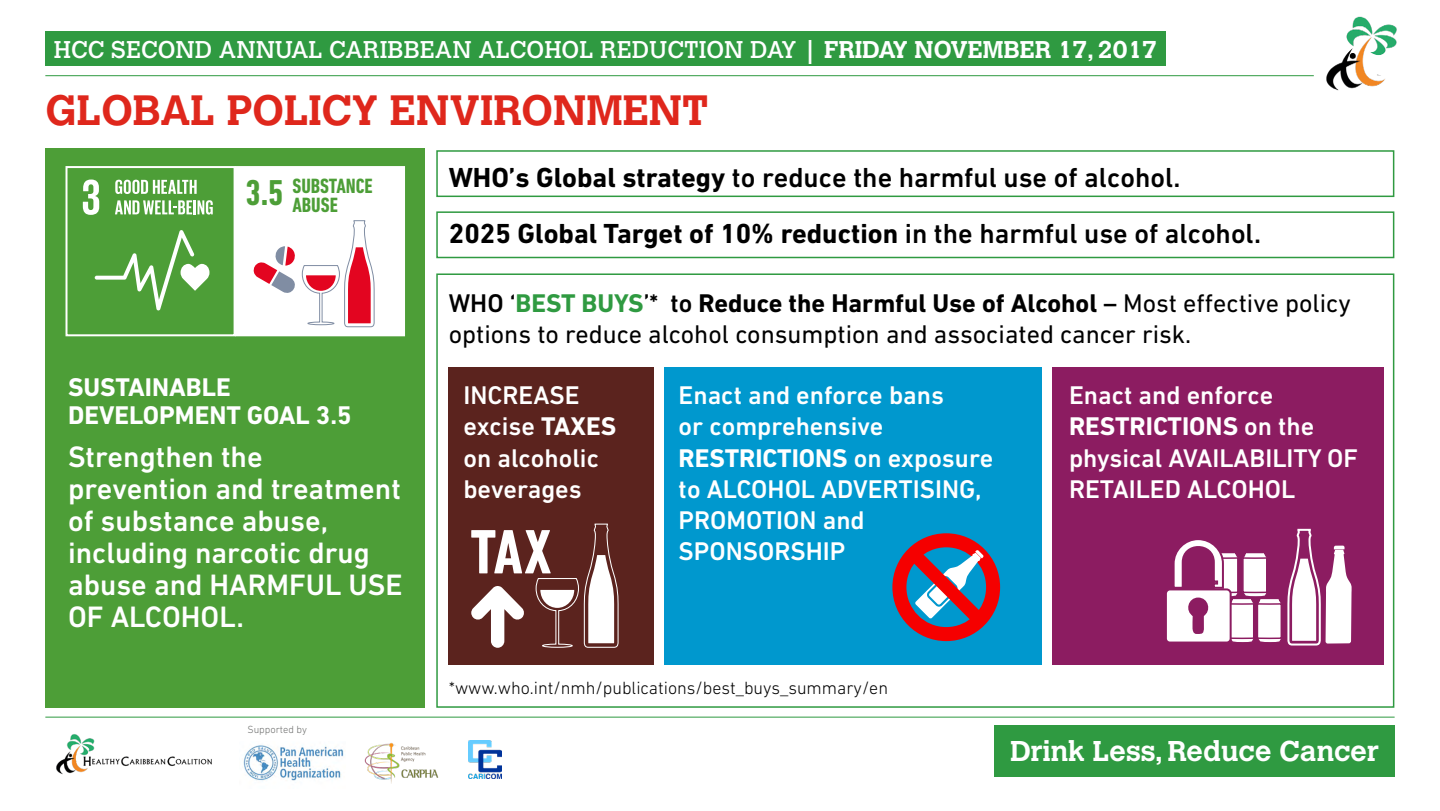
<style>
.page{position:relative;width:1440px;height:811px;background:#fff}
.page>*{position:absolute;margin:0;border:0;box-sizing:border-box;transform-origin:0 0}
.t1{font:700 42px "Calvert MT Std";color:#df271c}
.t2{font:500 30px/32px "DIN Next LT Pro";color:#fff}
.t3{font:700 28.4px "Calvert MT Std";color:#fff}
.t4{font:500 28px/56.2px "DIN Next LT Pro";color:#000}
.t5{font:500 26px/31.2px "DIN Next LT Pro";color:#fff}
.t6{font:26px/31.2px "DIN Next LT Pro";color:#000}
.t7{font:700 26px/28px "DIN Next LT Pro";color:#fff}
.t8{font:24px "Calvert MT Std";color:#fff}
.t9{font:700 condensed 21px/18.2px "DIN Next LT Pro";color:#4d9e37;text-align:center}
.t10{font:300 18px "DIN Next LT Pro";color:#000}
.t11{font:300 10.4px "DIN Next LT Pro";color:#717271}
.s1{font-weight:700}
.s2{font-size:36.6px}
.s3{font-weight:500}
.s4{font-weight:700;color:#2f9a41}
</style>
<div class="page">
<div style="left:45px;top:31px;width:1121px;height:35px;background:#2f9a41"></div>
<div style="left:994px;top:724px;width:401px;height:52px;background:#2f9a41"></div>
<img style="left:243px;top:745px;width:101px;height:36px">
<img style="left:364px;top:743px;width:75px;height:40px">
<img style="left:469px;top:740px;width:33px;height:38px">
<hr style="left:45px;top:716px;width:1350px;height:1px;background:#2f9a41">
<hr style="left:45px;top:75px;width:1269px;height:1px;background:#2f9a41">
<img style="left:56px;top:734px;width:156px;height:41px">
<img style="left:1326px;top:16px;width:71px;height:75px">
<svg style="left:1371px;top:54px;width:26px;height:23px"></svg>
<div style="left:45px;top:147px;width:380px;height:560px;background:#4d9e37"></div>
<div style="left:449px;top:367px;width:205px;height:298px;background:#5b231e"></div>
<div style="left:436px;top:273px;width:958px;height:434px;border:2px solid #2f9a41"></div>
<div style="left:436px;top:150px;width:958px;height:47px;border:2px solid #2f9a41"></div>
<div style="left:436px;top:211px;width:958px;height:47px;border:2px solid #2f9a41"></div>
<div style="left:1052px;top:367px;width:332px;height:298px;background:#8c1c61"></div>
<div style="left:665px;top:367px;width:377px;height:298px;background:#0098ce"></div>
<div style="left:66px;top:166px;width:170px;height:170px;background:#4d9e37;border:2px solid #fff"></div>
<svg style="left:83px;top:179px;width:16px;height:36px"></svg>
<svg style="left:95px;top:230px;width:115px;height:80px"></svg>
<svg style="left:115px;top:179px;width:82px;height:15px"></svg>
<svg style="left:115px;top:200px;width:98px;height:14px"></svg>
<div style="left:235px;top:166px;width:170px;height:170px;background:#fff"></div>
<svg style="left:253px;top:220px;width:122px;height:107px"></svg>
<svg style="left:471px;top:523px;width:148px;height:125px"></svg>
<svg style="left:892px;top:533px;width:108px;height:107px"></svg>
<svg style="left:1166px;top:528px;width:186px;height:118px"></svg>
<p class="t8" style="left:54px;top:35px;width:1105px">HCC SECOND ANNUAL CARIBBEAN ALCOHOL REDUCTION DAY <span class="s1">| FRIDAY NOVEMBER 17, 2017</span></p>
<h1 class="t1" style="left:45px;top:84px;width:665px">GLOBAL POLICY ENVIRONMENT</h1>
<p class="t9" style="left:246px;top:177px;width:129px"><span class="s2">3.5</span> SUBSTANCE<br>ABUSE</p>
<p class="t7" style="left:68px;top:372px;width:285px">SUSTAINABLE<br>DEVELOPMENT GOAL 3.5</p>
<p class="t2" style="left:68px;top:440px;width:336px">Strengthen the prevention and treatment of substance abuse, including narcotic drug abuse and HARMFUL USE<br>OF ALCOHOL.</p>
<p class="t11" style="left:247px;top:723px;width:61px">Supported by</p>
<p class="t4" style="left:449px;top:149px;width:814px"><span class="s1">WHO’s Global strategy</span> to reduce the harmful use of alcohol.<br><span class="s1">2025 Global Target of 10% reduction</span> in the harmful use of alcohol.</p>
<p class="t6" style="left:449px;top:287px;width:904px"><span class="s3">WHO ‘</span><span class="s4">BEST BUYS</span><span class="s3">’* to</span> <span class="s1">Reduce the Harmful Use of Alcohol</span> <span class="s3">–</span> Most effective policy options to reduce alcohol consumption and associated cancer risk.</p>
<p class="t5" style="left:463px;top:379px;width:154px">INCREASE excise <span class="s1">TAXES </span>on alcoholic beverages</p>
<p class="t5" style="left:1069px;top:379px;width:291px">Enact and enforce<br><span class="s1">RESTRICTIONS</span> on the physical AVAILABILITY OF<br>RETAILED ALCOHOL</p>
<p class="t5" style="left:679px;top:379px;width:316px">Enact and enforce bans<br>or comprehensive<br><span class="s1">RESTRICTIONS</span> on exposure to ALCOHOL ADVERTISING,<br>PROMOTION and<br>SPONSORSHIP</p>
<p class="t10" style="left:449px;top:677px;width:441px">*www.who.int/nmh/publications/best_buys_summary/en</p>
<p class="t3" style="left:1010px;top:733px;width:370px">Drink Less, Reduce Cancer</p>
</div>
